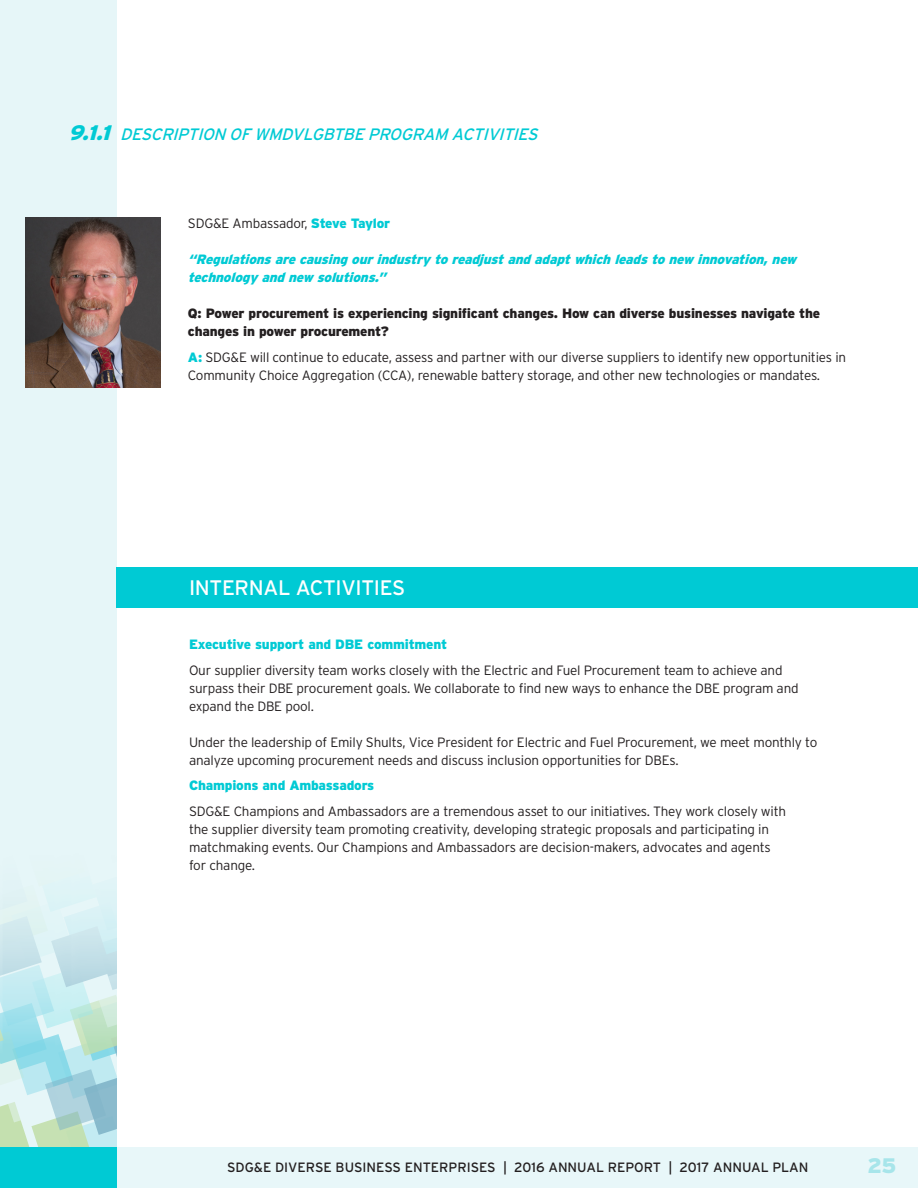
<style>
.page{position:relative;width:918px;height:1188px;background:#fff}
.page>*{position:absolute;margin:0;border:0;box-sizing:border-box;transform-origin:0 0}
.body{font:21px "Interstate";letter-spacing:-.015em;color:#fff}
.t1{font:900 21px "Interstate";color:#a7e5ea}
.body-2{font:italic 16.5px "Interstate";color:#00cad4}
.body-3{font:300 13.5px/18px "Interstate";letter-spacing:-.015em;color:#231f20}
.t2{font:900 13.5px/18px "Interstate";letter-spacing:-.015em;color:#231f20}
.t3{font:italic 900 13.5px/18px "Interstate";color:#00cad4}
.t4{font:13.5px "Interstate";color:#231f20}
.body-4{font:900 13.5px "Interstate";letter-spacing:-.015em;color:#00cad4}
.s1{font-weight:900;font-size:21px}
.s2{font-weight:900;color:#00cad4}
</style>
<div class="page">
<div style="left:0;top:0;width:117px;height:827px;background:#e6f6f8"></div>
<svg style="left:0;top:827px;width:117px;height:321px;background:#c9e8e9"></svg>
<div style="left:117px;top:1148px;width:801px;height:40px;background:#e8f7f9"></div>
<div style="left:0;top:1148px;width:117px;height:40px;background:#00cad4"></div>
<div style="left:117px;top:567px;width:801px;height:41px;background:#00cad4"></div>
<img style="left:26px;top:217px;width:135px;height:170px">
<p class="body-2" style="left:69px;top:125px;width:475px"><span class="s1">9.1.1</span> DESCRIPTION OFWMDVLGBTBE PROGRAM ACTIVITIES</p>
<p class="body-3" style="left:188px;top:214px;width:204px">SDG&amp;E Ambassador, <span class="s2">Steve Taylor</span></p>
<p class="t3" style="left:188px;top:250px;width:614px">“Regulationsarecausingourindustrytoreadjustandadaptwhichleadstonew innovation,new technologyandnew solutions.”</p>
<p class="t2" style="left:188px;top:304px;width:634px">Q: Power procurement is experiencing significant changes. How can diverse businesses navigate the changes in power procurement?</p>
<p class="body-3" style="left:188px;top:348px;width:660px"><span class="s2">A:</span> SDG&amp;E will continue to educate, assess and partner with our diverse suppliers to identify new opportunities in<br>Community Choice Aggregation (CCA), renewable battery storage, and other new technologies or mandates.</p>
<p class="body" style="left:189px;top:576px;width:218px">INTERNAL ACTIVITIES</p>
<p class="body-4" style="left:189px;top:636px;width:260px">Executive support and DBE commitment</p>
<p class="body-3" style="left:189px;top:661px;width:611px">Our supplier diversity team works closely with the Electric and Fuel Procurement team to achieve and surpass their DBE procurement goals. We collaborate to find new ways to enhance the DBE program and expand the DBE pool.</p>
<p class="body-3" style="left:189px;top:733px;width:630px">Under the leadership of Emily Shults, Vice President for Electric and Fuel Procurement, we meet monthly to analyze upcoming procurement needs and discuss inclusion opportunities for DBEs.</p>
<p class="body-4" style="left:189px;top:778px;width:187px">Champions and Ambassadors</p>
<p class="body-3" style="left:189px;top:802px;width:599px">SDG&amp;E Champions and Ambassadors are a tremendous asset to our initiatives. They work closely with the supplier diversity team promoting creativity, developing strategic proposals and participating in matchmaking events. Our Champions and Ambassadors are decision-makers, advocates and agents for change.</p>
<p class="t4" style="left:227px;top:1159px;width:583px">SDG&amp;E DIVERSE BUSINESS ENTERPRISES | 2016 ANNUAL REPORT | 2017 ANNUAL PLAN</p>
<p class="t1" style="left:867px;top:1153px;width:31px">25</p>
</div>
